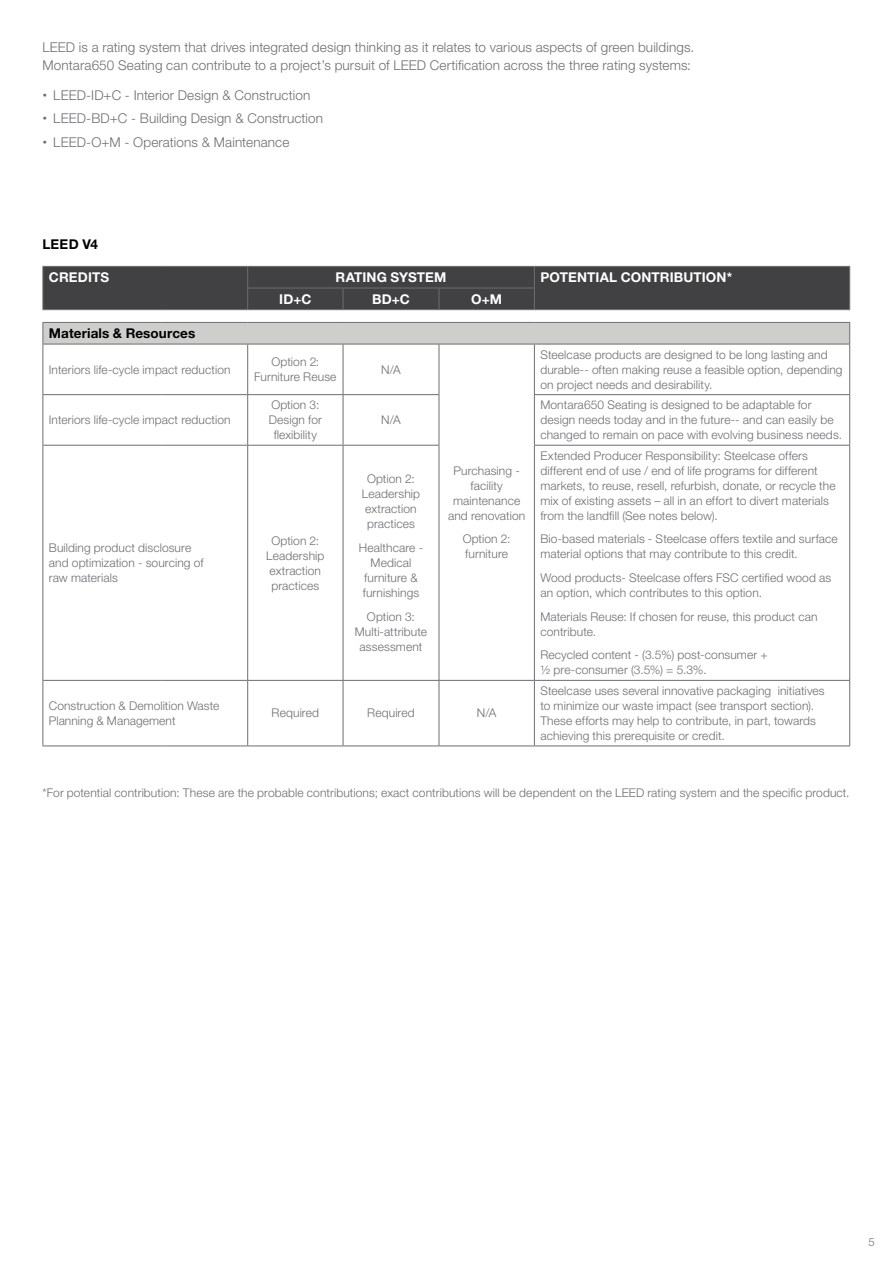
<style>
.page{position:relative;width:893px;height:1263px;background:#fff}
.page>*{position:absolute;margin:0;border:0;box-sizing:border-box;transform-origin:0 0}
.t1{font:300 13.5px/18px "Helvetica Neue LT Pro";letter-spacing:.01em;color:#6d6e71}
.t2{font:700 13.5px "Helvetica Neue LT Pro";letter-spacing:.01em;color:#fff}
.t3{font:700 13.5px "Helvetica Neue LT Pro";letter-spacing:.01em;color:#000}
.t4{font:300 12px/15px "Helvetica Neue LT Pro";letter-spacing:.01em;color:#6d6e71}
.t5{font:300 11.25px "Helvetica Neue LT Pro";color:#6e7171}
.s1{font-family:"Helvetica";font-weight:400}
</style>
<div class="page">
<hr style="left:43px;top:344px;width:1px;height:50px;background:#6d6e71">
<hr style="left:43px;top:394px;width:118px;height:1px;background:#6d6e71">
<hr style="left:43px;top:395px;width:1px;height:50px;background:#6d6e71">
<hr style="left:161px;top:394px;width:87px;height:1px;background:#6d6e71">
<hr style="left:43px;top:445px;width:118px;height:1px;background:#6d6e71">
<hr style="left:43px;top:446px;width:1px;height:234px;background:#6d6e71">
<hr style="left:161px;top:445px;width:87px;height:1px;background:#6d6e71">
<hr style="left:43px;top:680px;width:118px;height:1px;background:#6d6e71">
<hr style="left:161px;top:680px;width:87px;height:1px;background:#6d6e71">
<hr style="left:43px;top:681px;width:1px;height:64px;background:#6d6e71">
<hr style="left:43px;top:745px;width:118px;height:1px;background:#6d6e71">
<hr style="left:161px;top:745px;width:87px;height:1px;background:#6d6e71">
<div style="left:43px;top:322px;width:807px;height:22px;background:#cecfcd"></div>
<hr style="left:247px;top:344px;width:1px;height:50px;background:#6d6e71">
<hr style="left:343px;top:344px;width:1px;height:50px;background:#6d6e71">
<hr style="left:439px;top:344px;width:1px;height:50px;background:#6d6e71">
<hr style="left:534px;top:344px;width:316px;height:1px;background:#6d6e71">
<hr style="left:534px;top:344px;width:1px;height:50px;background:#6d6e71">
<hr style="left:849px;top:344px;width:1px;height:50px;background:#6d6e71">
<hr style="left:248px;top:394px;width:95px;height:1px;background:#6d6e71">
<hr style="left:247px;top:395px;width:1px;height:50px;background:#6d6e71">
<hr style="left:343px;top:394px;width:96px;height:1px;background:#6d6e71">
<hr style="left:343px;top:395px;width:1px;height:50px;background:#6d6e71">
<hr style="left:439px;top:395px;width:1px;height:50px;background:#6d6e71">
<hr style="left:534px;top:394px;width:316px;height:1px;background:#6d6e71">
<hr style="left:534px;top:395px;width:1px;height:50px;background:#6d6e71">
<hr style="left:849px;top:395px;width:1px;height:50px;background:#6d6e71">
<hr style="left:248px;top:445px;width:95px;height:1px;background:#6d6e71">
<hr style="left:247px;top:446px;width:1px;height:234px;background:#6d6e71">
<hr style="left:343px;top:445px;width:96px;height:1px;background:#6d6e71">
<hr style="left:343px;top:446px;width:1px;height:234px;background:#6d6e71">
<hr style="left:439px;top:446px;width:1px;height:234px;background:#6d6e71">
<hr style="left:534px;top:445px;width:316px;height:1px;background:#6d6e71">
<hr style="left:534px;top:446px;width:1px;height:234px;background:#6d6e71">
<hr style="left:849px;top:446px;width:1px;height:234px;background:#6d6e71">
<hr style="left:248px;top:680px;width:95px;height:1px;background:#6d6e71">
<hr style="left:343px;top:680px;width:96px;height:1px;background:#6d6e71">
<hr style="left:439px;top:680px;width:95px;height:1px;background:#6d6e71">
<hr style="left:534px;top:680px;width:316px;height:1px;background:#6d6e71">
<hr style="left:247px;top:681px;width:1px;height:64px;background:#6d6e71">
<hr style="left:343px;top:681px;width:1px;height:64px;background:#6d6e71">
<hr style="left:439px;top:681px;width:1px;height:64px;background:#6d6e71">
<hr style="left:534px;top:681px;width:1px;height:64px;background:#6d6e71">
<hr style="left:849px;top:681px;width:1px;height:64px;background:#6d6e71">
<hr style="left:248px;top:745px;width:95px;height:1px;background:#6d6e71">
<hr style="left:343px;top:745px;width:96px;height:1px;background:#6d6e71">
<hr style="left:439px;top:745px;width:95px;height:1px;background:#6d6e71">
<hr style="left:534px;top:745px;width:316px;height:1px;background:#6d6e71">
<hr style="left:43px;top:322px;width:118px;height:1px;background:#6d6e71">
<hr style="left:161px;top:322px;width:87px;height:1px;background:#6d6e71">
<hr style="left:43px;top:344px;width:118px;height:1px;background:#6d6e71">
<hr style="left:161px;top:344px;width:87px;height:1px;background:#6d6e71">
<hr style="left:248px;top:322px;width:95px;height:1px;background:#6d6e71">
<hr style="left:343px;top:322px;width:96px;height:1px;background:#6d6e71">
<hr style="left:439px;top:322px;width:95px;height:1px;background:#6d6e71">
<hr style="left:248px;top:344px;width:95px;height:1px;background:#6d6e71">
<hr style="left:343px;top:344px;width:96px;height:1px;background:#6d6e71">
<hr style="left:439px;top:344px;width:95px;height:1px;background:#6d6e71">
<div style="left:43px;top:266px;width:807px;height:43px;background:#414042"></div>
<hr style="left:43px;top:309px;width:118px;height:1px;background:#6d6e71">
<hr style="left:161px;top:309px;width:87px;height:1px;background:#6d6e71">
<hr style="left:248px;top:309px;width:95px;height:1px;background:#6d6e71">
<hr style="left:343px;top:309px;width:96px;height:1px;background:#6d6e71">
<hr style="left:439px;top:309px;width:95px;height:1px;background:#6d6e71">
<hr style="left:534px;top:309px;width:316px;height:1px;background:#6d6e71">
<p class="t1" style="left:43px;top:38px;width:653px">LEED is a rating system that drives integrated design thinking as it relates to various aspects of green buildings.<br>Montara650 Seating can contribute to a project’s pursuit of LEED Certification across the three rating systems:</p>
<p class="t1" style="left:43px;top:86px;width:269px"><span class="s1">•</span> LEED-ID+C - Interior Design &amp; Construction</p>
<p class="t1" style="left:43px;top:109px;width:282px"><span class="s1">•</span> LEED-BD+C - Building Design &amp; Construction</p>
<p class="t1" style="left:43px;top:133px;width:248px"><span class="s1">•</span> LEED-O+M - Operations &amp; Maintenance</p>
<p class="t3" style="left:43px;top:235px;width:57px">LEED V4</p>
<p class="t2" style="left:49px;top:269px;width:62px">CREDITS</p>
<p class="t2" style="left:336px;top:269px;width:112px">RATING SYSTEM</p>
<p class="t2" style="left:540px;top:269px;width:193px">POTENTIAL CONTRIBUTION*</p>
<p class="t2" style="left:279px;top:290px;width:34px">ID+C</p>
<p class="t2" style="left:372px;top:290px;width:39px">BD+C</p>
<p class="t2" style="left:471px;top:290px;width:32px">O+M</p>
<p class="t3" style="left:49px;top:325px;width:148px">Materials &amp; Resources</p>
<p class="t4" style="left:49px;top:362px;width:183px">Interiors life-cycle impact reduction</p>
<p class="t4" style="left:254px;top:354px;width:84px;text-align:center">Option 2:<br>Furniture Reuse</p>
<p class="t4" style="left:381px;top:362px;width:21px">N/A</p>
<p class="t4" style="left:540px;top:347px;width:304px">Steelcase products are designed to be long lasting and durable-- often making reuse a feasible option, depending on project needs and desirability.</p>
<p class="t4" style="left:49px;top:412px;width:183px">Interiors life-cycle impact reduction</p>
<p class="t4" style="left:269px;top:397px;width:55px;text-align:center">Option 3:<br>Design for flexibility</p>
<p class="t4" style="left:49px;top:540px;width:156px">Building product disclosure and optimization - sourcing of raw materials</p>
<p class="t4" style="left:266px;top:532px;width:60px;text-align:center">Option 2:<br>Leadership extraction practices</p>
<p class="t4" style="left:381px;top:412px;width:21px">N/A</p>
<p class="t4" style="left:362px;top:471px;width:60px;text-align:center">Option 2:<br>Leadership extraction practices</p>
<p class="t4" style="left:359px;top:540px;width:66px;text-align:center">Healthcare -<br>Medical furniture &amp; furnishings</p>
<p class="t4" style="left:355px;top:609px;width:74px;text-align:center">Option 3:<br>Multi-attribute assessment</p>
<p class="t4" style="left:448px;top:463px;width:79px;text-align:center">Purchasing - facility maintenance and renovation</p>
<p class="t4" style="left:463px;top:531px;width:49px">Option 2: furniture</p>
<p class="t4" style="left:49px;top:698px;width:172px">Construction &amp; Demolition Waste<br>Planning &amp; Management</p>
<p class="t4" style="left:272px;top:705px;width:49px">Required</p>
<p class="t4" style="left:367px;top:705px;width:49px">Required</p>
<p class="t4" style="left:477px;top:705px;width:21px">N/A</p>
<p class="t4" style="left:540px;top:397px;width:303px">Montara650 Seating is designed to be adaptable for design needs today and in the future-- and can easily be changed to remain on pace with evolving business needs.</p>
<p class="t4" style="left:540px;top:448px;width:297px">Extended Producer Responsibility: Steelcase offers different end of use / end of life programs for different markets, to reuse, resell, refurbish, donate, or recycle the mix of existing assets – all in an effort to divert materials from the landfill (See notes below).</p>
<p class="t4" style="left:540px;top:531px;width:299px">Bio-based materials - Steelcase offers textile and surface material options that may contribute to this credit.</p>
<p class="t4" style="left:540px;top:570px;width:292px">Wood products- Steelcase offers FSC certified wood as an option, which contributes to this option.</p>
<p class="t4" style="left:540px;top:609px;width:279px">Materials Reuse: If chosen for reuse, this product can contribute.</p>
<p class="t4" style="left:540px;top:647px;width:229px">Recycled content - (3.5%) post-consumer + ½ pre-consumer (3.5%) = 5.3%.</p>
<p class="t4" style="left:540px;top:683px;width:286px">Steelcase uses several innovative packaging initiatives to minimize our waste impact (see transport section).<br>These efforts may help to contribute, in part, towards achieving this prerequisite or credit.</p>
<p class="t4" style="left:43px;top:785px;width:809px">*For potential contribution: These are the probable contributions; exact contributions will be dependent on the LEED rating system and the specific product.</p>
<p class="t5" style="left:868px;top:1235px;width:8px">5</p>
</div>
